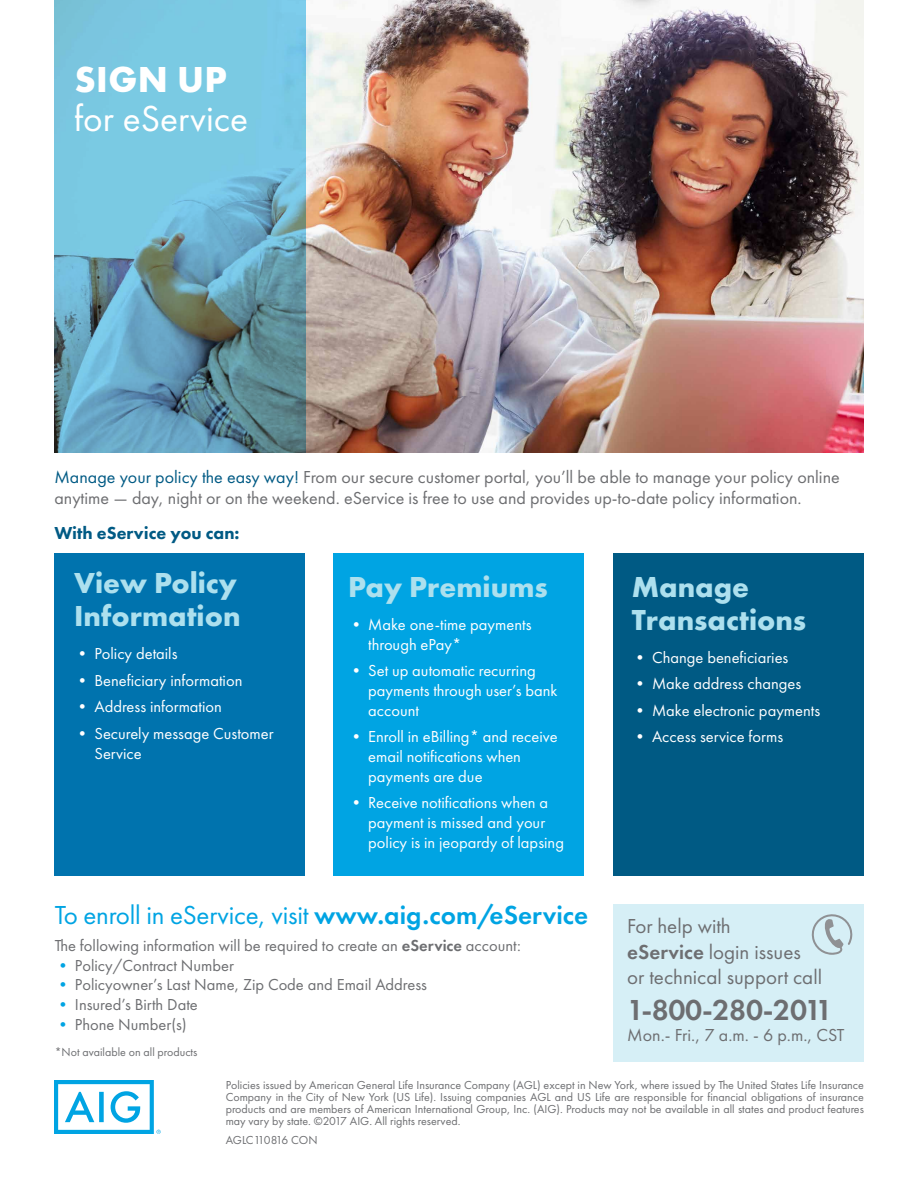
<style>
.page{position:relative;width:918px;height:1188px;background:#fff}
.page>*{position:absolute;margin:0;border:0;box-sizing:border-box;transform-origin:0 0}
.t1{font:37.5px "Futura PT";color:#fff}
.t2{font:700 37.5px "Futura PT";letter-spacing:.01em;color:#fff}
.t3{font:700 30px/33px "Futura PT";color:#ade0ee}
.t4{font:600 30px "Futura PT";letter-spacing:-.01em;color:#6d6e71}
.t5{font:27px "Futura PT";letter-spacing:-.01em;color:#00a4e3}
.t6{font:21px/25.2px "Futura PT";color:#6d6e71}
.t7{font:18px/21.6px "Futura PT";color:#6d6e71}
.t8{font:800 18px "Futura PT";color:#005a84}
.t9{font:16.5px/19.8px "Futura PT";color:#fff}
.t10{font:16.5px "Futura PT";color:#6d6e71}
.t11{font:12px/12px "Futura PT";color:#6d6e71;text-align:justify}
.t12{font:12px "Futura PT";letter-spacing:-.02em;color:#6d6e71}
.s1{color:#005a84}
.s2{font-weight:600}
.s3{color:#00a4e3}
</style>
<div class="page">
<img style="left:305px;top:0;width:559px;height:452px">
<svg style="left:54px;top:1080px;width:107px;height:54px"></svg>
<div style="left:614px;top:904px;width:250px;height:157px;background:#d6eff6"></div>
<div style="left:55px;top:554px;width:250px;height:322px;background:#0073ae"></div>
<div style="left:334px;top:554px;width:250px;height:322px;background:#00a4e3"></div>
<div style="left:614px;top:554px;width:250px;height:322px;background:#005a84"></div>
<svg style="left:54px;top:0;width:251px;height:452px;background:#6eaec4"></svg>
<svg style="left:811px;top:914px;width:41px;height:41px"></svg>
<h1 class="t2" style="left:74px;top:55px;width:154px">SIGN UP</h1>
<h1 class="t1" style="left:74px;top:96px;width:176px">for eService</h1>
<h3 class="t7" style="left:54px;top:466px;width:787px"><span class="s1">Manage your policy the easy way!</span> From our secure customer portal, you’ll be able to manage your policy online anytime — day, night or on the weekend. eService is free to use and provides up-to-date policy information.</h3>
<h3 class="t8" style="left:54px;top:522px;width:187px">With eService you can:</h3>
<h2 class="t3" style="left:74px;top:566px;width:168px">View Policy<br>Information</h2>
<h3 class="t9" style="left:74px;top:644px;width:105px">• Policy details</h3>
<h3 class="t9" style="left:74px;top:670px;width:170px">• Beneficiary information</h3>
<h3 class="t9" style="left:74px;top:697px;width:149px">• Address information</h3>
<h3 class="t9" style="left:94px;top:723px;width:181px;text-indent:-20px">• Securely message Customer<br>Service</h3>
<h2 class="t3" style="left:348px;top:569px;width:201px">Pay Premiums</h2>
<h3 class="t9" style="left:368px;top:614px;width:165px;text-indent:-20px">• Make one-time payments through ePay*</h3>
<h3 class="t9" style="left:368px;top:661px;width:191px;text-indent:-20px">• Set up automatic recurring payments through user’s bank account</h3>
<h3 class="t9" style="left:368px;top:727px;width:191px;text-indent:-20px">• Enroll in eBilling* and receive email notifications when payments are due</h3>
<h3 class="t9" style="left:368px;top:793px;width:197px;text-indent:-20px">• Receive notifications when a payment is missed and your policy is in jeopardy of lapsing</h3>
<h3 class="t5" style="left:55px;top:899px;width:535px">To enroll in eService, visit <span class="s2">www.aig.com/eService</span></h3>
<h3 class="t10" style="left:55px;top:936px;width:468px">The following information will be required to create an <span class="s2">eService</span> account:</h3>
<h3 class="t10" style="left:55px;top:955px;width:181px"><span class="s3">•</span> Policy/Contract Number</h3>
<h3 class="t10" style="left:55px;top:975px;width:374px"><span class="s3">•</span> Policyowner’s Last Name, Zip Code and Email Address</h3>
<h3 class="t10" style="left:55px;top:995px;width:145px"><span class="s3">•</span> Insured’s Birth Date</h3>
<h3 class="t10" style="left:55px;top:1015px;width:134px"><span class="s3">•</span> Phone Number(s)</h3>
<p class="t11" style="left:55px;top:1045px;width:144px">*Not available on all products</p>
<h2 class="t3" style="left:632px;top:569px;width:176px">Manage<br>Transactions</h2>
<h3 class="t9" style="left:632px;top:647px;width:158px">• Change beneficiaries</h3>
<h3 class="t9" style="left:632px;top:674px;width:171px">• Make address changes</h3>
<h3 class="t9" style="left:632px;top:700px;width:190px">• Make electronic payments</h3>
<h3 class="t9" style="left:632px;top:727px;width:153px">• Access service forms</h3>
<h3 class="t6" style="left:627px;top:914px;width:196px">For help with<br><span class="s2">eService</span> login issues or technical support call</h3>
<h2 class="t4" style="left:627px;top:991px;width:207px">1-800-280-2011</h2>
<h3 class="t7" style="left:627px;top:1024px;width:219px">Mon.- Fri., 7 a.m. - 6 p.m., CST</h3>
<p class="t11" style="left:226px;top:1079px;width:640px">Policies issued by American General Life Insurance Company (AGL) except in New York, where issued by The United States Life Insurance Company in the City of New York (US Life). Issuing companies AGL and US Life are responsible for financial obligations of insurance products and are members of American International Group, Inc. (AIG). Products may not be available in all states and product features may vary by state. ©2017 AIG. All rights reserved.</p>
<p class="t12" style="left:226px;top:1133px;width:93px">AGLC110816 CON</p>
</div>
